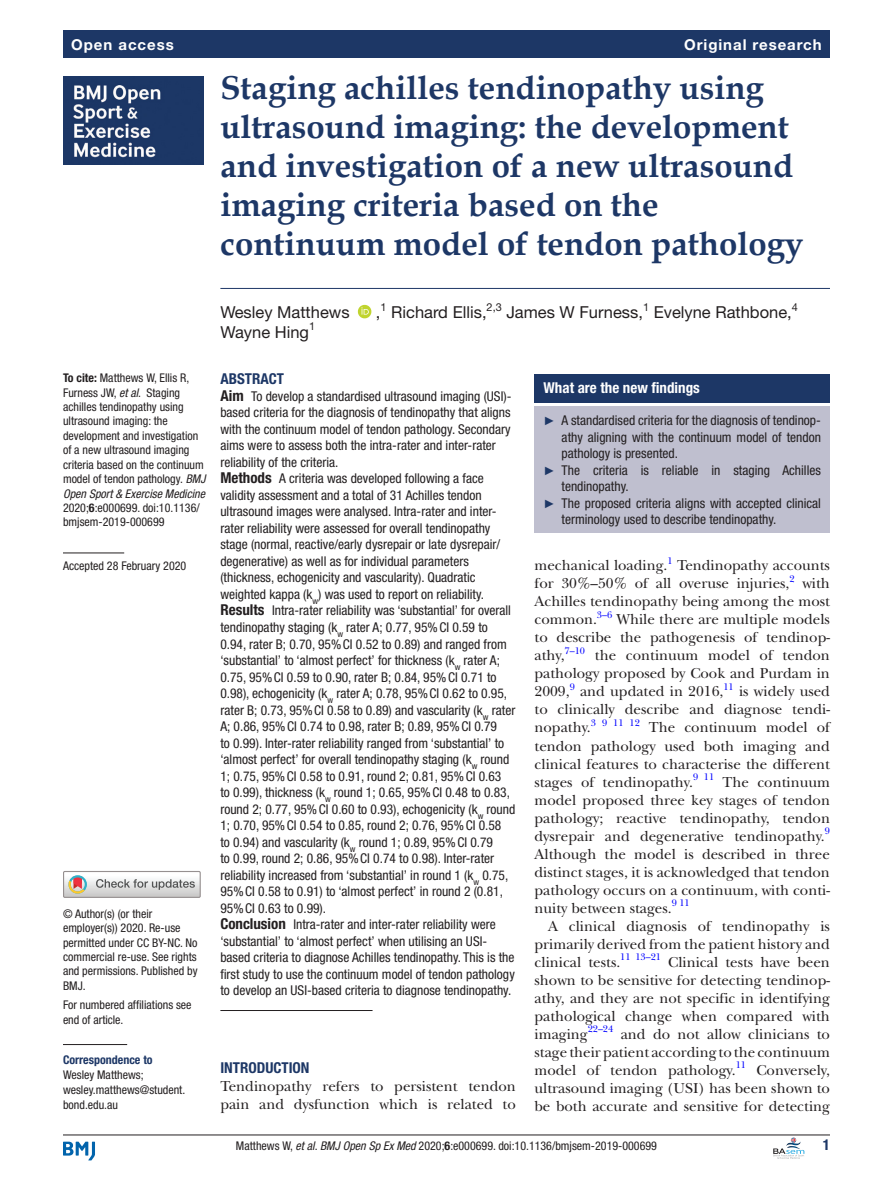
<style>
.page{position:relative;width:893px;height:1191px;background:#fff}
.page>*{position:absolute;margin:0;border:0;box-sizing:border-box;transform-origin:0 0}
.t1{font:700 33px/39px "Book Antiqua";color:#1d3766}
.t2{font:16.5px "Helvetica Neue LT Std";color:#231f20}
.t3{font:15px/18px "New Baskerville";color:#231f20;text-align:justify}
.t4{font:700 15px "Helvetica Neue LT Std";letter-spacing:.065em;color:#fff}
.t5{font:700 condensed 15px "Helvetica Neue LT Std";color:#1d3766}
.t6{font:700 condensed 15px "Helvetica Neue LT Std";color:#fff}
.t7{font:condensed 13.5px/16.5px "Helvetica Neue LT Std";color:#231f20}
.t8{font:condensed 12px/14.4px "Helvetica Neue LT Std";color:#231f20}
.t9{font:700 condensed 12px "Helvetica Neue LT Std";color:#1d3766}
.t10{font:10.95px "Helvetica Neue LT Std";color:#231f20}
.t11{font:9.9px "New Baskerville";color:#00f}
.s1{font-weight:700}
.s2{font-style:italic}
.s3{font-weight:700;font-size:15px}
.s4{font-family:"Arial";font-stretch:normal;font-size:12px;color:#1d3766}
</style>
<div class="page">
<hr style="left:63px;top:1134px;width:767px;height:1px;background:#231f20">
<svg style="left:63px;top:1141px;width:32px;height:19px"></svg>
<svg style="left:773px;top:1137px;width:31px;height:21px"></svg>
<div style="left:63px;top:31px;width:767px;height:27px;background:#1d3766"></div>
<hr style="left:220px;top:288px;width:610px;height:1px;background:#1d3766">
<svg style="left:358px;top:305px;width:13px;height:13px"></svg>
<hr style="left:63px;top:552px;width:61px;height:1px;background:#231f20">
<hr style="left:63px;top:1044px;width:64px;height:1px;background:#231f20">
<div style="left:63px;top:871px;width:138px;height:27px;border:1px solid #969090"></div>
<svg style="left:64px;top:871px;width:136px;height:26px"></svg>
<img style="left:63px;top:77px;width:140px;height:88px">
<hr style="left:220px;top:1010px;width:153px;height:1px;background:#231f20">
<div style="left:535px;top:374px;width:295px;height:28px;background:#1d3766"></div>
<div style="left:535px;top:406px;width:295px;height:127px;background:#bfbfcf"></div>
<p class="t4" style="left:71px;top:35px;width:104px">Open access</p>
<p class="t4" style="left:684px;top:35px;width:139px">Original research</p>
<h1 class="t1" style="left:220px;top:68px;width:585px">Staging achilles tendinopathy using ultrasound imaging: the development and investigation of a new ultrasound imaging criteria based on the continuum model of tendon pathology</h1>
<p class="t8" style="left:63px;top:371px;width:144px"><span class="s1">To cite:</span> Matthews W, Ellis R,<br>Furness JW, <span class="s2">et al</span>. Staging achilles tendinopathy using ultrasound imaging: the development and investigation of a new ultrasound imaging criteria based on the continuum model of tendon pathology. <span class="s2">BMJ<br>Open Sport &amp; Exercise Medicine<br></span>2020;<span class="s1">6</span>:e000699. doi:10.1136/ bmjsem-2019-000699</p>
<p class="t8" style="left:63px;top:558px;width:125px">Accepted 28 February 2020</p>
<p class="t8" style="left:63px;top:906px;width:136px">© Author(s) (or their employer(s)) 2020. Re-use permitted under CC BY-NC. No commercial re-use. See rights and permissions. Published by<br>BMJ.</p>
<p class="t8" style="left:63px;top:997px;width:130px;line-height:15px">For numbered affiliations see end of article.</p>
<p class="t9" style="left:63px;top:1053px;width:91px">Correspondence to</p>
<p class="t8" style="left:63px;top:1067px;width:124px;line-height:15px">Wesley Matthews; wesley.matthews@student. bond.edu.au</p>
<p class="t10" style="left:381px;top:300px;width:8px">1</p>
<p class="t2" style="left:391px;top:303px;width:97px">Richard Ellis,</p>
<p class="t10" style="left:487px;top:300px;width:17px">2,3</p>
<p class="t2" style="left:506px;top:303px;width:138px">James W Furness,</p>
<p class="t10" style="left:643px;top:300px;width:8px">1</p>
<p class="t2" style="left:654px;top:303px;width:140px">Evelyne Rathbone,</p>
<p class="t10" style="left:792px;top:300px;width:8px">4</p>
<p class="t2" style="left:220px;top:303px;width:131px">Wesley Matthews</p>
<p class="t2" style="left:376px;top:303px;width:6px">,</p>
<p class="t2" style="left:220px;top:322px;width:90px">Wayne Hing</p>
<p class="t10" style="left:309px;top:320px;width:8px">1</p>
<p class="t5" style="left:220px;top:370px;width:65px">ABSTRACT</p>
<p class="t7" style="left:220px;top:388px;width:296px"><span class="s3">Aim</span> To develop a standardised ultrasound imaging (USI)- based criteria for the diagnosis of tendinopathy that aligns with the continuum model of tendon pathology. Secondary aims were to assess both the intra-rater and inter-rater reliability of the criteria.<br><span class="s3">Methods</span> A criteria was developed following a face validity assessment and a total of 31 Achilles tendon ultrasound images were analysed. Intra-rater and inter&shy;rater reliability were assessed for overall tendinopathy stage (normal, reactive/early dysrepair or late dysrepair/ degenerative) as well as for individual parameters (thickness, echogenicity and vascularity). Quadratic weighted kappa (k<sub>w</sub>) was used to report on reliability.<br><span class="s3">Results</span> Intra-rater reliability was ‘substantial’ for overall tendinopathy staging (k<sub>w</sub> rater A; 0.77, 95%CI 0.59 to 0.94, rater B; 0.70, 95%CI 0.52 to 0.89) and ranged from ‘substantial’ to ‘almost perfect’ for thickness (k<sub>w</sub> rater A; 0.75, 95%CI 0.59 to 0.90, rater B; 0.84, 95%CI 0.71 to 0.98), echogenicity (k<sub>w</sub> rater A; 0.78, 95%CI 0.62 to 0.95, rater B; 0.73, 95%CI 0.58 to 0.89) and vascularity (k<sub>w</sub> rater A; 0.86, 95%CI 0.74 to 0.98, rater B; 0.89, 95%CI 0.79<br>to 0.99). Inter-rater reliability ranged from ‘substantial’ to ‘almost perfect’ for overall tendinopathy staging (k<sub>w</sub> round 1; 0.75, 95%CI 0.58 to 0.91, round 2; 0.81, 95%CI 0.63<br>to 0.99), thickness (k<sub>w</sub> round 1; 0.65, 95%CI 0.48 to 0.83, round 2; 0.77, 95%CI 0.60 to 0.93), echogenicity (k<sub>w</sub> round 1; 0.70, 95%CI 0.54 to 0.85, round 2; 0.76, 95%CI 0.58<br>to 0.94) and vascularity (k<sub>w</sub> round 1; 0.89, 95%CI 0.79<br>to 0.99, round 2; 0.86, 95%CI 0.74 to 0.98). Inter-rater reliability increased from ‘substantial’ in round 1 (k<sub>w</sub> 0.75, 95%CI 0.58 to 0.91) to ‘almost perfect’ in round 2 (0.81, 95%CI 0.63 to 0.99).<br><span class="s3">Conclusion</span> Intra-rater and inter-rater reliability were ‘substantial’ to ‘almost perfect’ when utilising an USI&shy;based criteria to diagnose Achilles tendinopathy. This is the first study to use the continuum model of tendon pathology to develop an USI-based criteria to diagnose tendinopathy.</p>
<p class="t5" style="left:220px;top:1059px;width:91px">Introduction</p>
<p class="t3" style="left:220px;top:1077px;width:297px">Tendinopathy refers to persistent tendon pain and dysfunction which is related to</p>
<p class="t6" style="left:544px;top:379px;width:158px">What are the new findings</p>
<p class="t7" style="left:544px;top:412px;width:279px"><span class="s4">►</span> A standardised criteria for the diagnosis of tendinop-</p>
<p class="t7" style="left:562px;top:428px;width:261px">athy aligning with the continuum model of tendon</p>
<p class="t7" style="left:562px;top:445px;width:118px">pathology is presented.</p>
<p class="t7" style="left:544px;top:461px;width:279px"><span class="s4">►</span> The criteria is reliable in staging Achilles</p>
<p class="t7" style="left:562px;top:478px;width:69px">tendinopathy.</p>
<p class="t7" style="left:544px;top:494px;width:279px"><span class="s4">►</span> The proposed criteria aligns with accepted clinical</p>
<p class="t7" style="left:562px;top:511px;width:216px">terminology used to describe tendinopathy.</p>
<p class="t3" style="left:535px;top:556px;width:297px">mechanical loading.<sup>1</sup> Tendinopathy accounts for 30%–50% of all overuse injuries,</p>
<p class="t11" style="left:789px;top:573px;width:7px">2</p>
<p class="t3" style="left:535px;top:574px;width:297px;text-indent:268px">with Achilles tendinopathy being among the most common.</p>
<p class="t11" style="left:597px;top:609px;width:17px">3–6</p>
<p class="t3" style="left:535px;top:610px;width:297px;text-indent:82px">While there are multiple models to describe the pathogenesis of tendinop&shy;athy,</p>
<p class="t11" style="left:565px;top:645px;width:22px">7–10</p>
<p class="t3" style="left:535px;top:646px;width:297px;text-indent:60px">the continuum model of tendon pathology proposed by Cook and Purdam in 2009,</p>
<p class="t11" style="left:570px;top:681px;width:7px">9</p>
<p class="t3" style="left:580px;top:682px;width:145px">and updated in 2016,</p>
<p class="t11" style="left:723px;top:681px;width:12px">11</p>
<p class="t3" style="left:535px;top:682px;width:297px;text-indent:204px">is widely used to clinically describe and diagnose tendi&shy;nopathy.</p>
<p class="t11" style="left:591px;top:717px;width:51px">3 9 11 12</p>
<p class="t3" style="left:535px;top:718px;width:297px;text-indent:114px">The continuum model of tendon pathology used both imaging and clinical features to characterise the different stages of tendinopathy.</p>
<p class="t11" style="left:693px;top:771px;width:23px">9 11</p>
<p class="t3" style="left:535px;top:772px;width:297px;text-indent:188px">The continuum model proposed three key stages of tendon pathology; reactive tendinopathy, tendon dysrepair and degenerative tendinopathy.</p>
<p class="t11" style="left:825px;top:825px;width:7px">9</p>
<p class="t3" style="left:535px;top:844px;width:297px">Although the model is described in three distinct stages, it is acknowledged that tendon pathology occurs on a continuum, with conti&shy;nuity between stages.</p>
<p class="t11" style="left:672px;top:897px;width:20px">9 11</p>
<p class="t3" style="left:535px;top:916px;width:297px;text-indent:14px">A clinical diagnosis of tendinopathy is primarily derived from the patient history and clinical tests.</p>
<p class="t11" style="left:620px;top:951px;width:42px">11 13–21</p>
<p class="t3" style="left:535px;top:952px;width:297px;text-indent:134px">Clinical tests have been shown to be sensitive for detecting tendinop&shy;athy, and they are not specific in identifying pathological change when compared with imaging</p>
<p class="t11" style="left:588px;top:1023px;width:27px">22–24</p>
<p class="t3" style="left:535px;top:1024px;width:297px;text-indent:86px">and do not allow clinicians to stage their patient according to the continuum model of tendon pathology.</p>
<p class="t11" style="left:736px;top:1059px;width:12px">11</p>
<p class="t3" style="left:535px;top:1060px;width:297px;text-indent:222px">Conversely, ultrasound imaging (USI) has been shown to be both accurate and sensitive for detecting</p>
<p class="t8" style="left:236px;top:1138px;width:422px">Matthews W, <span class="s2">et al</span>. <span class="s2">BMJ Open Sp Ex Med</span> 2020;<span class="s1">6</span>:e000699. doi:10.1136/bmjsem-2019-000699</p>
<p class="t5" style="left:823px;top:1135px;width:9px">1</p>
</div>
